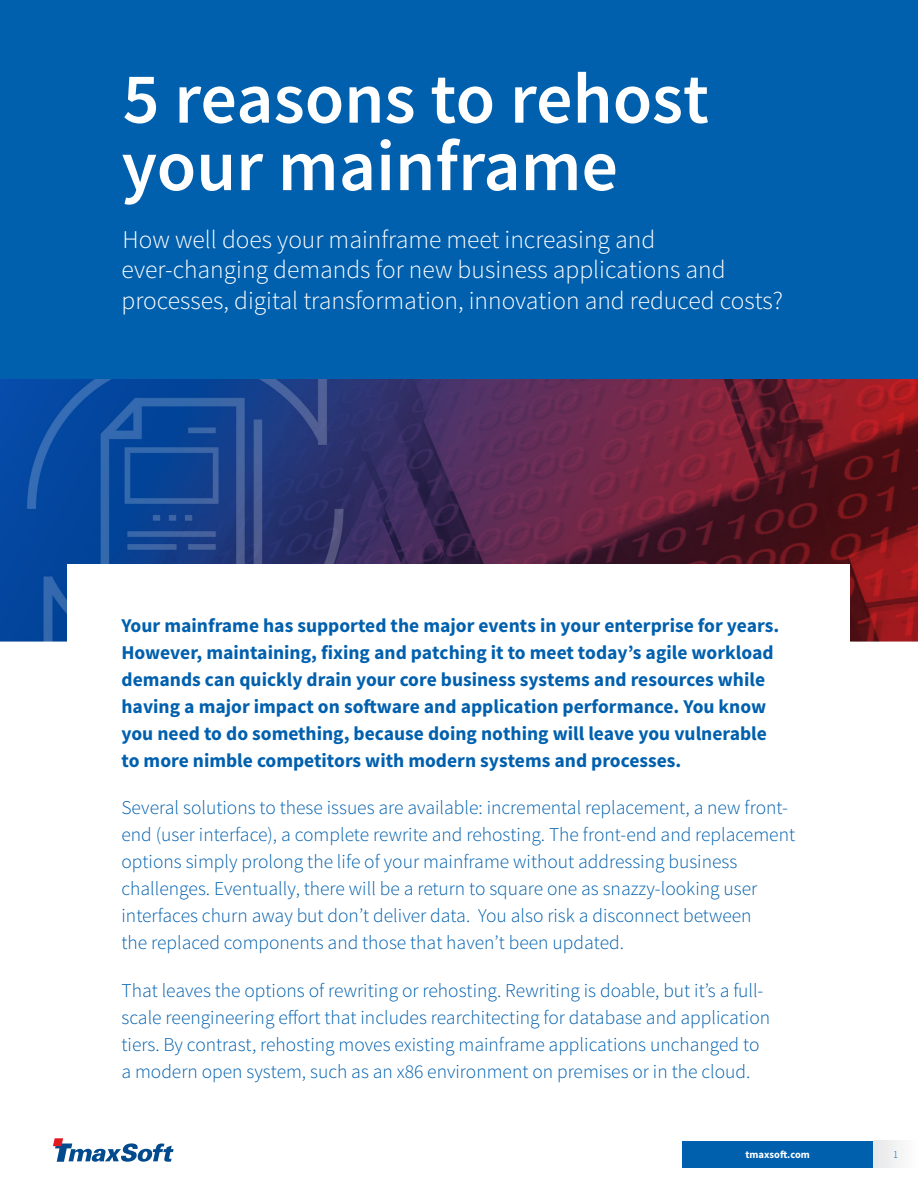
<style>
.page{position:relative;width:918px;height:1188px;background:#fff}
.page>*{position:absolute;margin:0;border:0;box-sizing:border-box;transform-origin:0 0}
.t1{font:600 72px/67.5px "Source Sans Pro";color:#fff}
.t2{font:300 25.5px/30.6px "Source Sans Pro";color:#fff}
.t3{font:300 19.5px/27px "Source Sans Pro";color:#0160ae}
.t4{font:700 19.5px/27px "Source Sans Pro";color:#0160ae}
.t5{font:700 10.5px "Source Sans Pro";color:#fff}
.t6{font:300 10.5px "Source Sans Pro";color:#0160ae}
</style>
<div class="page">
<div style="left:0;top:0;width:918px;height:379px;background:#0160ae"></div>
<img style="left:0;top:379px;width:918px;height:263px">
<div style="left:68px;top:565px;width:782px;height:309px;background:#fff"></div>
<svg style="left:53px;top:1138px;width:121px;height:24px"></svg>
<div style="left:682px;top:1141px;width:191px;height:27px;background:#0160ae"></div>
<div style="left:873px;top:1141px;width:45px;height:27px;background:#f2f3f4"></div>
<h1 class="t1" style="left:122px;top:67px;width:589px">5 reasons to rehost your mainframe</h1>
<h2 class="t2" style="left:122px;top:224px;width:663px">How well does your mainframe meet increasing and ever‑changing demands for new business applications and processes, digital transformation, innovation and reduced costs?</h2>
<p class="t4" style="left:122px;top:613px;width:659px">Your mainframe has supported the major events in your enterprise for years.<br>However, maintaining, fixing and patching it to meet today’s agile workload demands can quickly drain your core business systems and resources while having a major impact on software and application performance. You know you need to do something, because doing nothing will leave you vulnerable to more nimble competitors with modern systems and processes.</p>
<p class="t3" style="left:122px;top:795px;width:675px">Several solutions to these issues are available: incremental replacement, a new front&shy;end (user interface), a complete rewrite and rehosting. The front-end and replacement options simply prolong the life of your mainframe without addressing business challenges. Eventually, there will be a return to square one as snazzy-looking user interfaces churn away but don’t deliver data. You also risk a disconnect between<br>the replaced components and those that haven’t been updated.</p>
<p class="t3" style="left:122px;top:977px;width:650px">That leaves the options of rewriting or rehosting. Rewriting is doable, but it’s a full&shy;scale reengineering effort that includes rearchitecting for database and application tiers. By contrast, rehosting moves existing mainframe applications unchanged to a modern open system, such as an x86 environment on premises or in the cloud.</p>
<p class="t5" style="left:746px;top:1148px;width:66px">tmaxsoft.com</p>
<p class="t6" style="left:893px;top:1148px;width:7px">1</p>
</div>
